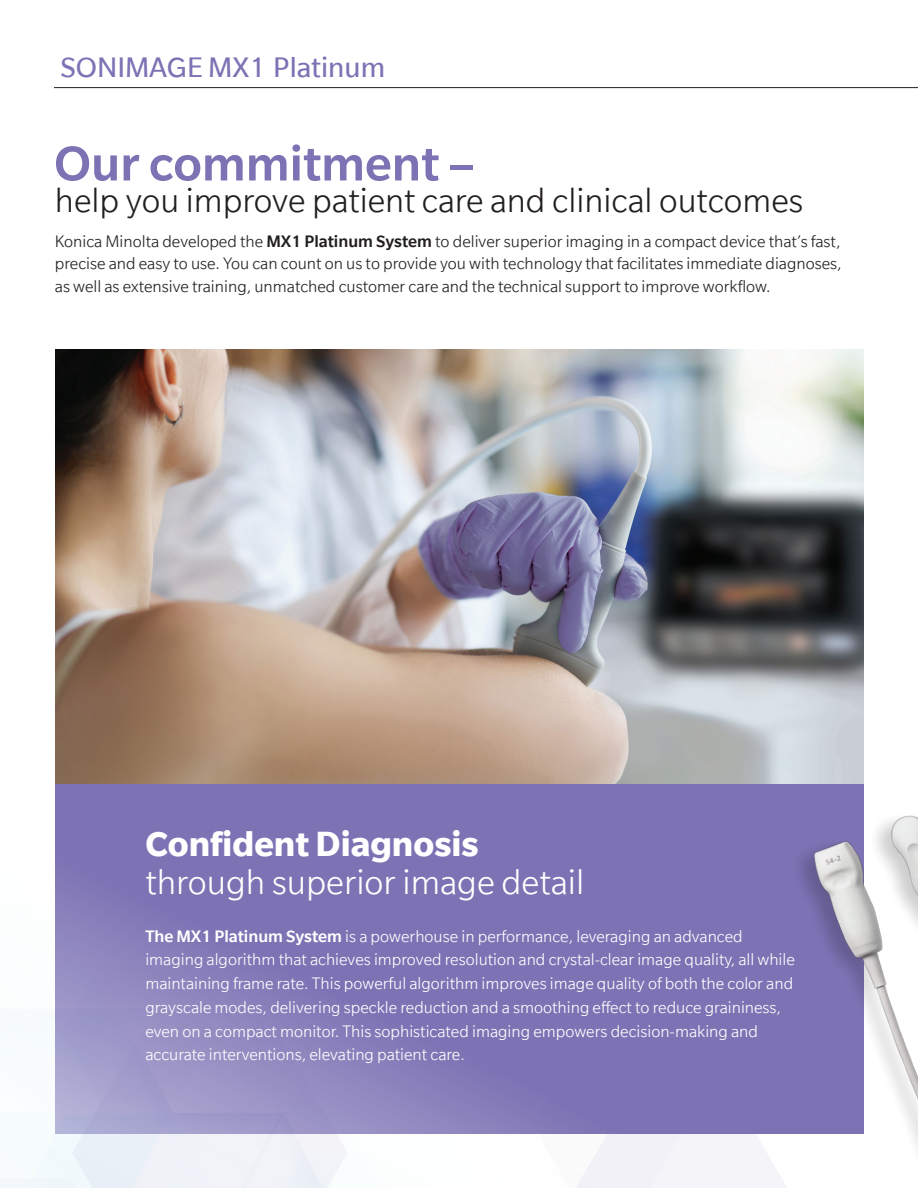
<style>
.page{position:relative;width:918px;height:1188px;background:#fff}
.page>*{position:absolute;margin:0;border:0;box-sizing:border-box;transform-origin:0 0}
.t1{font:500 53.4px "Slate";color:#7d72b4}
.t2{font:300 37.95px "Slate";color:#fff}
.t3{font:700 37.95px "Slate";color:#fff}
.t4{font:300 37.05px "Slate";color:#231f20}
.t5{font:30.6px "Slate";color:#7d72b4}
.t6{font:300 18px/23.7px "Slate";color:#fff}
.t7{font:300 18px/22.5px "Slate";color:#231f20;text-align:justify}
.s1{font-weight:500}
</style>
<div class="page">
<img style="left:55px;top:709px;width:668px;height:425px">
<hr style="left:54px;top:87px;width:864px;height:1px;background:#231f20">
<svg style="left:12px;top:967px;width:336px;height:221px"></svg>
<svg style="left:532px;top:1057px;width:191px;height:131px"></svg>
<img style="left:56px;top:349px;width:808px;height:434px">
<img style="left:723px;top:647px;width:195px;height:501px">
<h3 class="t5" style="left:60px;top:52px;width:326px">SONIMAGE MX1 Platinum</h3>
<h1 class="t1" style="left:54px;top:136px;width:422px">Our commitment –</h1>
<h3 class="t4" style="left:55px;top:182px;width:750px">help you improve patient care and clinical outcomes</h3>
<p class="t7" style="left:55px;top:230px;width:788px">Konica Minolta developed the <span class="s1">MX1 Platinum System</span> to deliver superior imaging in a compact device that’s fast, precise and easy to use. You can count on us to provide you with technology that facilitates immediate diagnoses, as well as extensive training, unmatched customer care and the technical support to improve workflow.</p>
<h2 class="t3" style="left:145px;top:824px;width:335px">Confident Diagnosis</h2>
<h2 class="t2" style="left:145px;top:863px;width:440px">through superior image detail</h2>
<p class="t6" style="left:145px;top:924px;width:651px"><span class="s1">The MX1 Platinum System</span> is a powerhouse in performance, leveraging an advanced imaging algorithm that achieves improved resolution and crystal-clear image quality, all while maintaining frame rate. This powerful algorithm improves image quality of both the color and grayscale modes, delivering speckle reduction and a smoothing effect to reduce graininess, even on a compact monitor. This sophisticated imaging empowers decision-making and accurate interventions, elevating patient care.</p>
</div>
